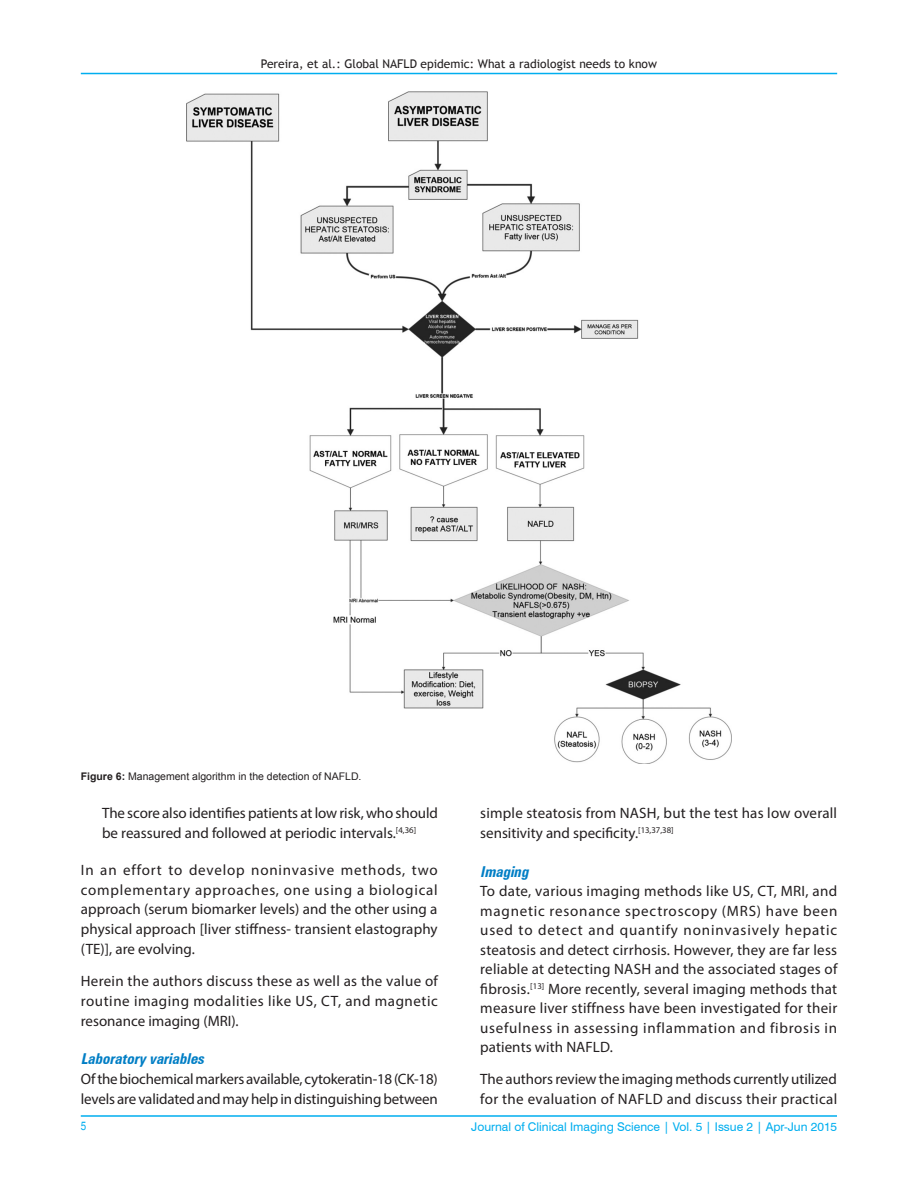
<style>
.page{position:relative;width:918px;height:1188px;background:#fff}
.page>*{position:absolute;margin:0;border:0;box-sizing:border-box;transform-origin:0 0}
.TX{font:15px/19.5px "Myriad Pro";color:#231f20;text-align:justify}
.LL{font:15px/19.6px "Myriad Pro";letter-spacing:-.005em;color:#231f20}
.t1{font:italic 700 condensed 15px "Zurich BT";color:#007ec5}
.t2{font:12px "Trebuchet MS";color:#231f20}
.t3{font:12px "Swiss 721 BT";color:#00aeef}
.t4{font:condensed 12px "Helvetica";color:#00aeef}
.FGC{font:10.5px "Arial";color:#231f20}
.s1{font-weight:700}
</style>
<div class="page">
<hr style="left:81px;top:73px;width:756px;height:1px;background:#00aeef">
<hr style="left:81px;top:1116px;width:756px;height:1px;background:#00aeef">
<img style="left:187px;top:92px;width:544px;height:672px">
<p class="t2" style="left:261px;top:56px;width:398px">Pereira, et al.: Global NAFLD epidemic: What a radiologist needs to know</p>
<p class="FGC" style="left:81px;top:770px;width:282px"><span class="s1">Figure 6:</span> Management algorithm in the detection of NAFLD.</p>
<p class="LL" style="left:102px;top:803px;width:337px">The score also identifies patients at low risk, who should be reassured and followed at periodic intervals.<sup>[4,36]</sup></p>
<p class="TX" style="left:81px;top:860px;width:358px">In an effort to develop noninvasive methods, two complementary approaches, one using a biological approach (serum biomarker levels) and the other using a physical approach [liver stiffness‑ transient elastography (TE)], are evolving.</p>
<p class="TX" style="left:81px;top:971px;width:359px">Herein the authors discuss these as well as the value of routine imaging modalities like US, CT, and magnetic resonance imaging (MRI).</p>
<h3 class="t1" style="left:81px;top:1050px;width:129px">Laboratoryvariables</h3>
<p class="TX" style="left:81px;top:1069px;width:358px">Of the biochemical markers available, cytokeratin‑18 (CK‑18) levels are validated and may help in distinguishing between</p>
<p class="TX" style="left:480px;top:803px;width:358px">simple steatosis from NASH, but the test has low overall sensitivity and specificity.<sup>[13,37,38]</sup></p>
<h3 class="t1" style="left:480px;top:862px;width:53px">Imaging</h3>
<p class="TX" style="left:480px;top:881px;width:359px">To date, various imaging methods like US, CT, MRI, and magnetic resonance spectroscopy (MRS) have been used to detect and quantify noninvasively hepatic steatosis and detect cirrhosis. However, they are far less reliable at detecting NASH and the associated stages of fibrosis.<sup>[13]</sup> More recently, several imaging methods that measure liver stiffness have been investigated for their usefulness in assessing inflammation and fibrosis in patients with NAFLD.</p>
<p class="TX" style="left:480px;top:1069px;width:359px">The authors review the imaging methods currently utilized for the evaluation of NAFLD and discuss their practical</p>
<p class="t4" style="left:81px;top:1119px;width:7px">5</p>
<p class="t3" style="left:471px;top:1119px;width:367px">Journal of Clinical Imaging Science | Vol. 5 | Issue 2 | Apr-Jun 2015</p>
</div>
